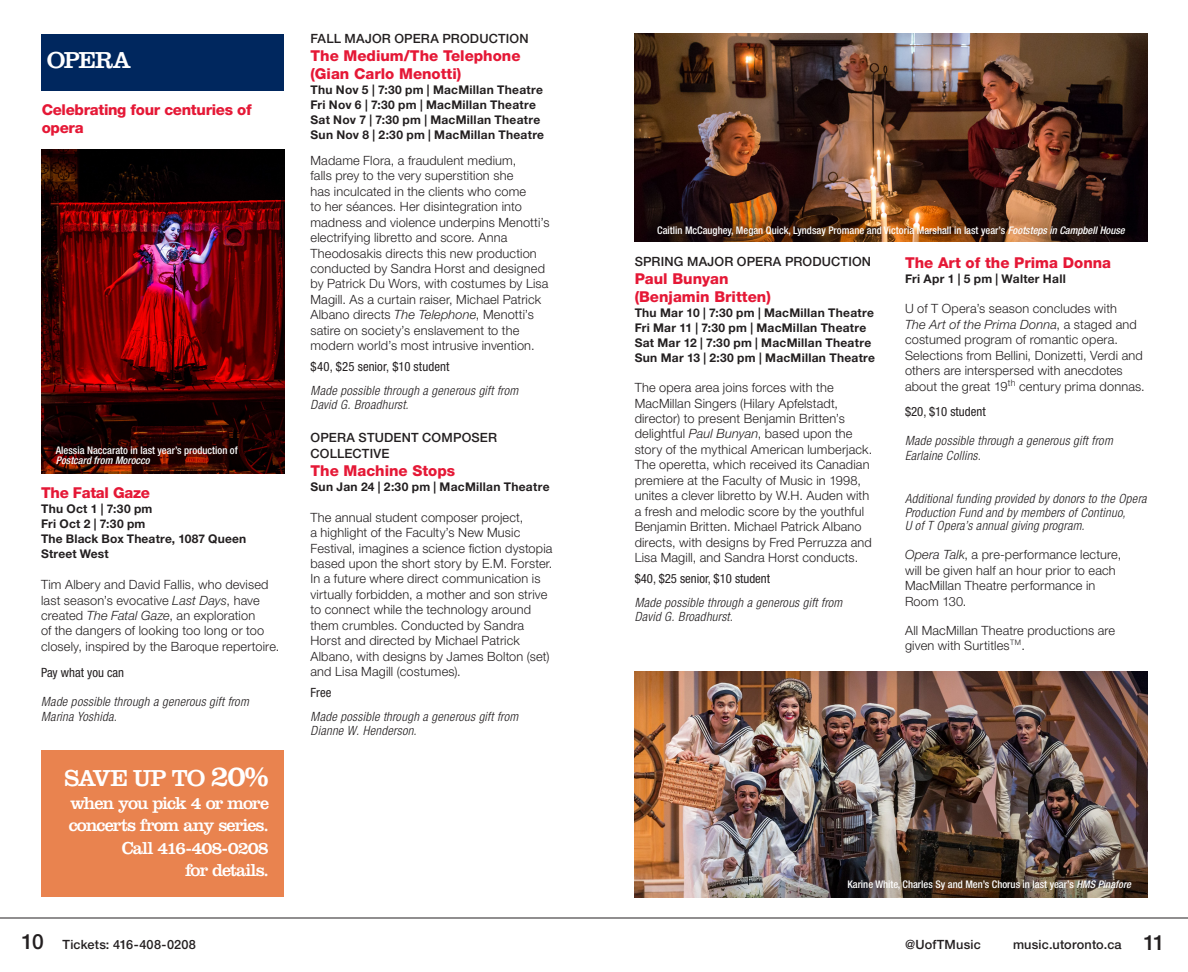
<style>
.page{position:relative;width:1188px;height:972px;background:#fff}
.page>*{position:absolute;margin:0;border:0;box-sizing:border-box;transform-origin:0 0}
.t1{font:24px "Clarendon LT Std";letter-spacing:-.045em;color:#fff}
.t2{font:18px/22.5px "Clarendon LT Std";letter-spacing:-.055em;color:#fff;text-align:right}
.t3{font:800 15px/18px "Helvetica Neue LT Std";color:#e51836}
.t4{font:800 15px/18px "Helvetica Neue LT Std";letter-spacing:-.02em;color:#e51836}
.t5{font:300 12.75px/15.5px "Helvetica Neue LT Std";letter-spacing:.015em;color:#231f20}
.t6{font:italic 300 condensed 12.75px/13.5px "Helvetica Neue LT Std";letter-spacing:.025em;color:#231f20}
.t7{font:500 12.75px/15.5px "Helvetica Neue LT Std";letter-spacing:.015em;color:#231f20}
.t8{font:condensed 12.75px "Helvetica Neue LT Std";color:#231f20}
.t9{font:700 12px/15px "Helvetica Neue LT Std";letter-spacing:.02em;color:#231f20}
.t10{font:500 condensed 10.5px "Helvetica Neue LT Std";color:#fff}
.t11{font:italic 500 condensed 10.5px "Helvetica Neue LT Std";color:#fff}
.s1{font-style:italic}
.s2{font-size:30px}
.s3{font-size:21px}
</style>
<div class="page">
<hr style="left:0;top:918px;width:1188px;height:1px;background:#231f20">
<div style="left:42px;top:34px;width:242px;height:56px;background:#00275e"></div>
<img style="left:634px;top:671px;width:514px;height:226px">
<img style="left:42px;top:149px;width:242px;height:324px">
<div style="left:41px;top:750px;width:243px;height:147px;background:#e9834f"></div>
<img style="left:634px;top:34px;width:513px;height:208px">
<h1 class="t1" style="left:47px;top:46px;width:17px">ope</h1>
<h1 class="t1" style="left:95px;top:46px;width:33px">ra</h1>
<p class="t4" style="left:42px;top:101px;width:211px">Celebrating four centuries of opera</p>
<p class="t10" style="left:56px;top:444px;width:183px">Alessia Naccarato in last year’s production of</p>
<p class="t11" style="left:56px;top:454px;width:96px">Postcard from Morocco</p>
<p class="t4" style="left:41px;top:484px;width:110px">The Fatal Gaze</p>
<p class="t9" style="left:41px;top:501px;width:207px">Thu Oct 1 | 7:30 pm<br>Fri Oct 2 | 7:30 pm<br>The Black Box Theatre, 1087 Queen<br>Street West</p>
<p class="t5" style="left:41px;top:577px;width:240px">Tim Albery and David Fallis, who devised last season’s evocative <span class="s1">Last Days</span>, have created <span class="s1">The Fatal Gaze</span>, an exploration<br>of the dangers of looking too long or too closely, inspired by the Baroque repertoire.</p>
<p class="t8" style="left:41px;top:665px;width:84px">Pay what you can</p>
<p class="t6" style="left:41px;top:694px;width:209px;line-height:15.5px">Made possible through a generous gift from<br>Marina Yoshida.</p>
<h1 class="t1" style="left:64px;top:764px;width:206px">SAVE UP TO <span class="s2">20%</span></h1>
<h2 class="t2" style="left:69px;top:791px;width:202px">when you pick 4 or more concerts from any series.<br>Call 416-408-0208<br>for details.</h2>
<p class="t7" style="left:310px;top:30px;width:16px">FALL</p>
<p class="t7" style="left:345px;top:30px;width:10px">MAJ</p>
<p class="t7" style="left:372px;top:30px;width:158px">OR OPERA PRODUCTION</p>
<p class="t3" style="left:310px;top:46px;width:212px">The Medium/The Telephone (Gian Carlo Menotti)</p>
<p class="t9" style="left:310px;top:82px;width:235px">Thu Nov 5 | 7:30 pm | MacMillan Theatre Fri Nov 6 | 7:30 pm | MacMillan Theatre Sat Nov 7 | 7:30 pm | MacMillan Theatre Sun Nov 8 | 2:30 pm | MacMillan Theatre</p>
<p class="t5" style="left:310px;top:152px;width:240px">Madame Flora, a fraudulent medium,<br>falls prey to the very superstition she<br>has inculcated in the clients who come<br>to her séances. Her disintegration into madness and violence underpins Menotti’s electrifying libretto and score. Anna Theodosakis directs this new production conducted by Sandra Horst and designed by Patrick Du Wors, with costumes by Lisa Magill. As a curtain raiser, Michael Patrick Albano directs <span class="s1">The Telephone</span>, Menotti’s satire on society’s enslavement to the modern world’s most intrusive invention.</p>
<p class="t8" style="left:310px;top:359px;width:140px">$40, $25 senior, $10 student</p>
<p class="t6" style="left:310px;top:384px;width:209px">Made possible through a generous gift from<br>David G. Broadhurst.</p>
<p class="t7" style="left:310px;top:430px;width:10px">OPER</p>
<p class="t7" style="left:310px;top:430px;width:153px;text-indent:36px">A STUDENT COMPOSER<br>CO LLECTIVE</p>
<p class="t3" style="left:310px;top:461px;width:146px">The Machine Stops</p>
<p class="t9" style="left:310px;top:479px;width:241px">Sun Jan 24 | 2:30 pm | MacMillan Theatre</p>
<p class="t5" style="left:310px;top:509px;width:244px">The annual student composer project,<br>a highlight of the Faculty’s New Music Festival, imagines a science fiction dystopia based upon the short story by E.M. Forster.<br>In a future where direct communication is virtually forbidden, a mother and son strive to connect while the technology around them crumbles. Conducted by Sandra Horst and directed by Michael Patrick Albano, with designs by James Bolton (set) and Lisa Magill (costumes).</p>
<p class="t8" style="left:310px;top:685px;width:23px">Free</p>
<p class="t6" style="left:310px;top:710px;width:209px">Made possible through a generous gift from<br>Dianne W. Henderson.</p>
<p class="t10" style="left:657px;top:224px;width:469px">Caitlin McCaughey, Megan Quick, Lyndsay Promane and Victoria Marshall in last year’s <span class="s1">Footsteps in Campbell House</span></p>
<p class="t7" style="left:635px;top:253px;width:62px">SPRING MAJ</p>
<p class="t7" style="left:714px;top:253px;width:158px">OR OPERA PRODUCTION</p>
<p class="t3" style="left:635px;top:269px;width:138px">Paul Bunyan (Benjamin Britten)</p>
<p class="t9" style="left:635px;top:305px;width:242px">Thu Mar 10 | 7:30 pm | MacMillan Theatre Fri Mar 11 | 7:30 pm | MacMillan Theatre Sat Mar 12 | 7:30 pm | MacMillan Theatre Sun Mar 13 | 2:30 pm | MacMillan Theatre</p>
<p class="t5" style="left:635px;top:380px;width:239px">The opera area joins forces with the MacMillan Singers (Hilary Apfelstadt, director) to present Benjamin Britten’s delightful <span class="s1">Paul Bunyan</span>, based upon the story of the mythical American lumberjack.<br>The operetta, which received its Canadian premiere at the Faculty of Music in 1998, unites a clever libretto by W.H. Auden with a fresh and melodic score by the youthful Benjamin Britten. Michael Patrick Albano directs, with designs by Fred Perruzza and Lisa Magill, and Sandra Horst conducts.</p>
<p class="t8" style="left:635px;top:571px;width:137px">$40, $25 senior, $10 student</p>
<p class="t6" style="left:635px;top:596px;width:209px">Made possible through a generous gift from<br>David G. Broadhurst.</p>
<p class="t3" style="left:905px;top:253px;width:208px">The Art of the Prima Donna</p>
<p class="t9" style="left:905px;top:271px;width:162px">Fri Apr 1 | 5 pm | Walter Hall</p>
<p class="t5" style="left:905px;top:301px;width:241px">U of T Opera’s season concludes with<br><span class="s1">The Art of the Prima Donna</span>, a staged and costumed program of romantic opera.<br>Selections from Bellini, Donizetti, Verdi and others are interspersed with anecdotes about the great 19<sup>th</sup> century prima donnas.</p>
<p class="t8" style="left:905px;top:404px;width:82px">$20, $10 student</p>
<p class="t6" style="left:905px;top:433px;width:209px;line-height:15px">Made possible through a generous gift from<br>Earlaine Collins.</p>
<p class="t6" style="left:905px;top:492px;width:243px">Additional funding provided by donors to the Opera<br>Production Fund and by members of Continuo,<br>U of T Opera’s annual giving program.</p>
<p class="t5" style="left:905px;top:547px;width:218px"><span class="s1">Opera Talk</span>, a pre-performance lecture, will be given half an hour prior to each<br>MacMillan Theatre performance in<br>Room 130.</p>
<p class="t5" style="left:905px;top:622px;width:212px">All MacMillan Theatre productions are given with Surtitles<sup>TM</sup>.</p>
<p class="t10" style="left:847px;top:878px;width:285px">Karine White, Charles Sy and Men’s Chorus in last year’s <span class="s1">HMS Pinafore</span></p>
<p class="t7" style="left:22px;top:937px;width:176px"><span class="s3">10</span> TICKETS: 416-408-0208</p>
<p class="t7" style="left:905px;top:936px;width:77px">@UOFTMUSIC</p>
<p class="t7" style="left:1013px;top:936px;width:153px">MUSIC.UTORONTO.CA <span class="s3">11</span></p>
</div>
